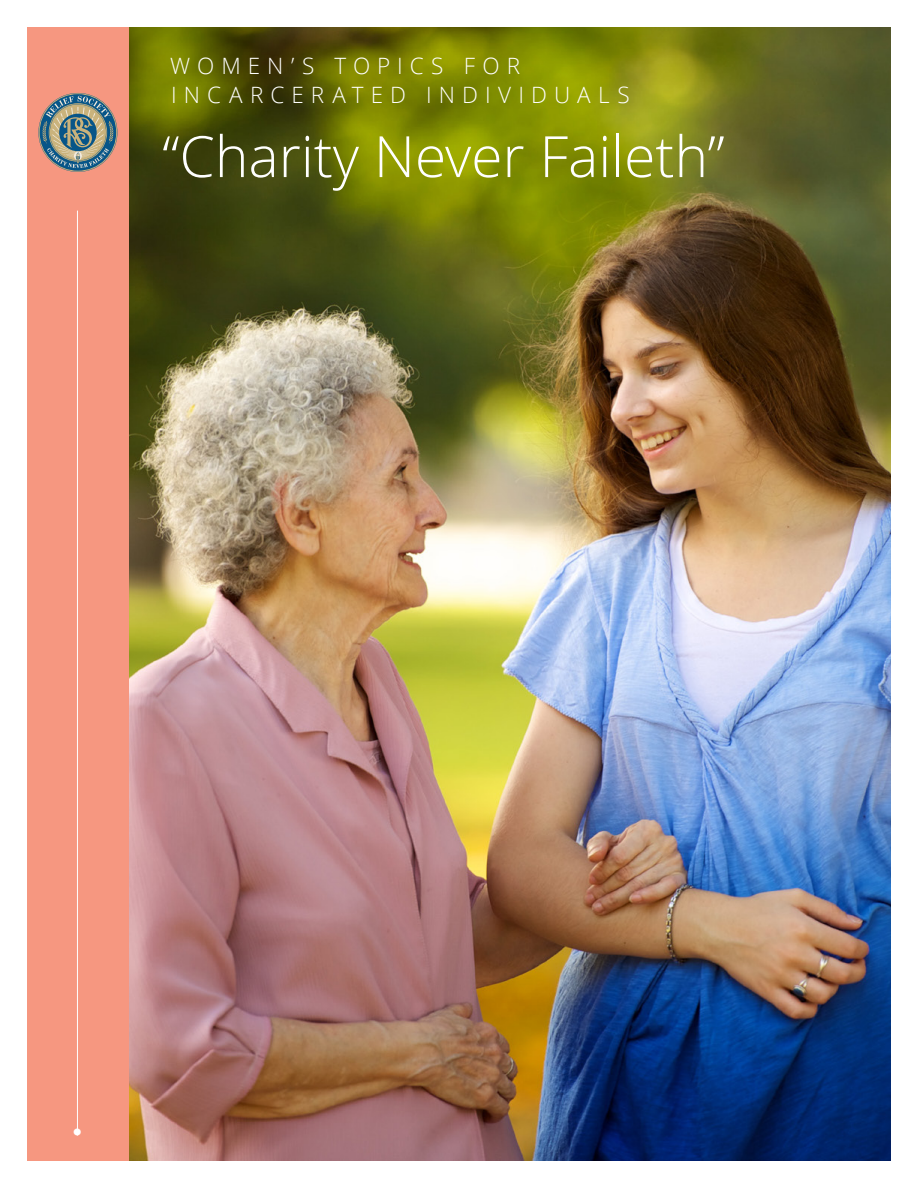
<style>
.page{position:relative;width:918px;height:1188px;background:#fff}
.page>*{position:absolute;margin:0;border:0;box-sizing:border-box;transform-origin:0 0}
.CHAP_title{font:300 57px "Zoramlds Lat";color:#fff}
.CHAP_seriesTitle{font:300 22.5px/28.5px "Zoramlds Lat";letter-spacing:.315em;color:#fff}
.t1{font:300 19.5px "Helveticalds Lat";color:#fff}
</style>
<div class="page">
<img style="left:128px;top:27px;width:763px;height:1134px">
<div style="left:27px;top:27px;width:101px;height:1134px;background:#f69780"></div>
<hr style="left:77px;top:211px;width:1px;height:925px;background:#fff">
<svg style="left:38px;top:93px;width:79px;height:79px"></svg>
<p class="CHAP_seriesTitle" style="left:170px;top:51px;width:461px">WOMEN’S TOPICS FOR<br>INCARCERATED INDIVIDUALS</p>
<p class="CHAP_title" style="left:162px;top:117px;width:564px">“Charity Never Faileth”</p>
<p class="t1" style="left:73px;top:1117px;width:11px">•</p>
</div>
